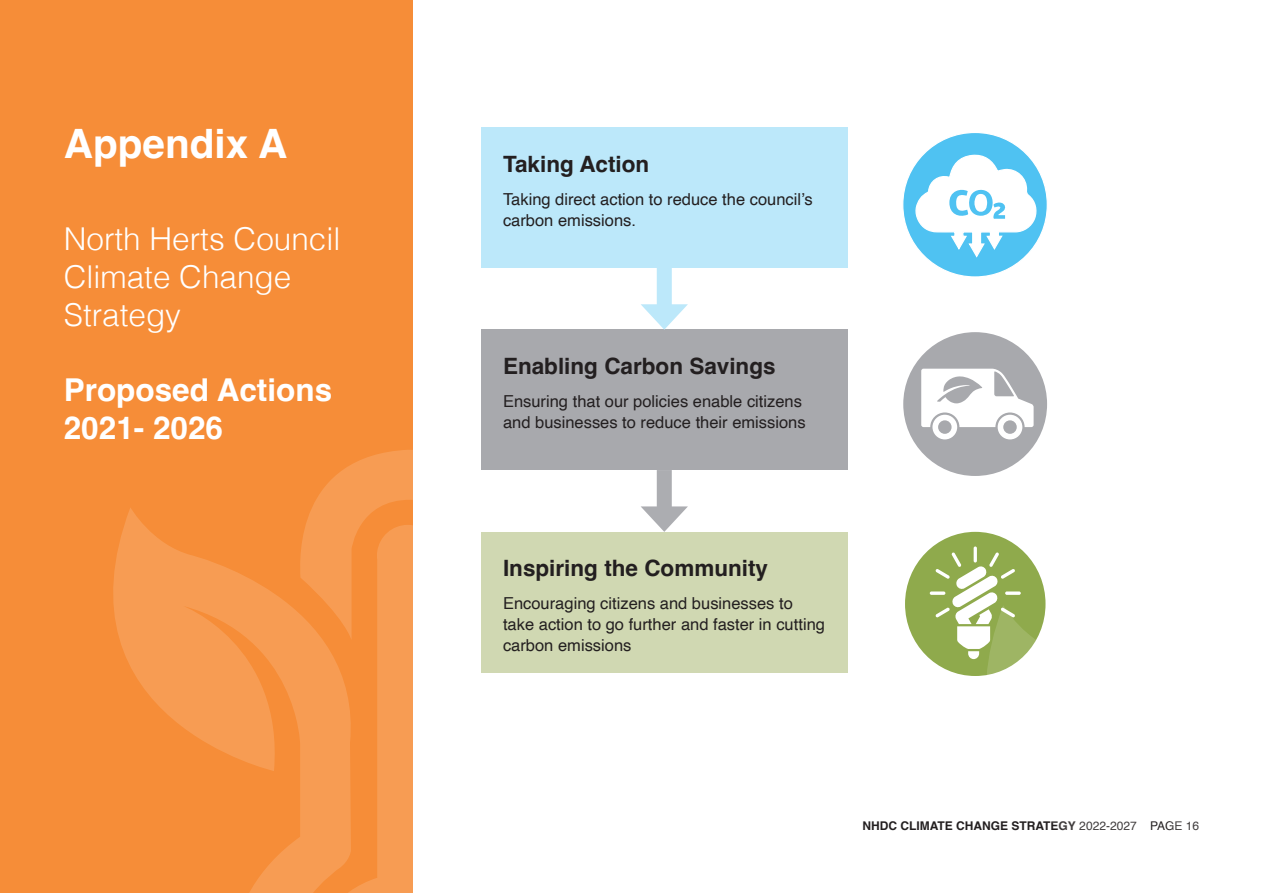
<style>
.page{position:relative;width:1263px;height:893px;background:#fff}
.page>*{position:absolute;margin:0;border:0;box-sizing:border-box;transform-origin:0 0}
.t1{font:700 40.5px "Helvetica";color:#fff}
.t2{font:300 31.5px "Helvetica";color:#fff}
.t3{font:700 31.5px "Helvetica";color:#fff}
.t4{font:700 22.5px "Helvetica";color:#231f20}
.t5{font:16.5px/21px "Helvetica";color:#231f20}
.t6{font:700 12px "Helvetica";color:#231f20}
.s1{font-weight:400}
</style>
<div class="page">
<div style="left:0;top:0;width:412px;height:893px;background:#f68d38"></div>
<svg style="left:903px;top:133px;width:144px;height:144px"></svg>
<svg style="left:903px;top:332px;width:144px;height:144px"></svg>
<svg style="left:905px;top:532px;width:140px;height:144px"></svg>
<svg style="left:113px;top:508px;width:620px;height:385px"></svg>
<div style="left:481px;top:128px;width:366px;height:140px;background:#bce8fa"></div>
<div style="left:481px;top:330px;width:366px;height:140px;background:#a8a9ad"></div>
<div style="left:481px;top:532px;width:366px;height:140px;background:#d0d8b2"></div>
<div style="left:657px;top:268px;width:15px;height:46px;background:#bce8fa"></div>
<svg style="left:641px;top:304px;width:47px;height:26px"></svg>
<svg style="left:296px;top:415px;width:392px;height:243px"></svg>
<svg style="left:985px;top:605px;width:61px;height:71px"></svg>
<p class="t1" style="left:64px;top:119px;width:225px">Appendix A</p>
<p class="t2" style="left:64px;top:212px;width:278px">North Herts Council</p>
<p class="t2" style="left:64px;top:250px;width:229px">Climate Change</p>
<p class="t2" style="left:64px;top:288px;width:119px">Strategy</p>
<p class="t3" style="left:64px;top:371px;width:270px">Proposed Actions</p>
<p class="t3" style="left:64px;top:409px;width:161px">2021- 2026</p>
<p class="t4" style="left:503px;top:150px;width:148px">Taking Action</p>
<p class="t5" style="left:503px;top:189px;width:311px">Taking direct action to reduce the council’s</p>
<p class="t5" style="left:503px;top:210px;width:134px">carbon emissions.</p>
<p class="t4" style="left:503px;top:353px;width:274px">Enabling Carbon Savings</p>
<p class="t5" style="left:503px;top:391px;width:304px">Ensuring that our policies enable citizens and businesses to reduce their emissions</p>
<p class="t4" style="left:503px;top:555px;width:267px">Inspiring the Community</p>
<p class="t5" style="left:503px;top:594px;width:323px">Encouraging citizens and businesses to take action to go further and faster in cutting carbon emissions</p>
<p class="t6" style="left:862px;top:818px;width:338px">NHDC CLIMATE CHANGE STRATEGY <span class="s1">2022-2027 PAGE 16</span></p>
</div>
